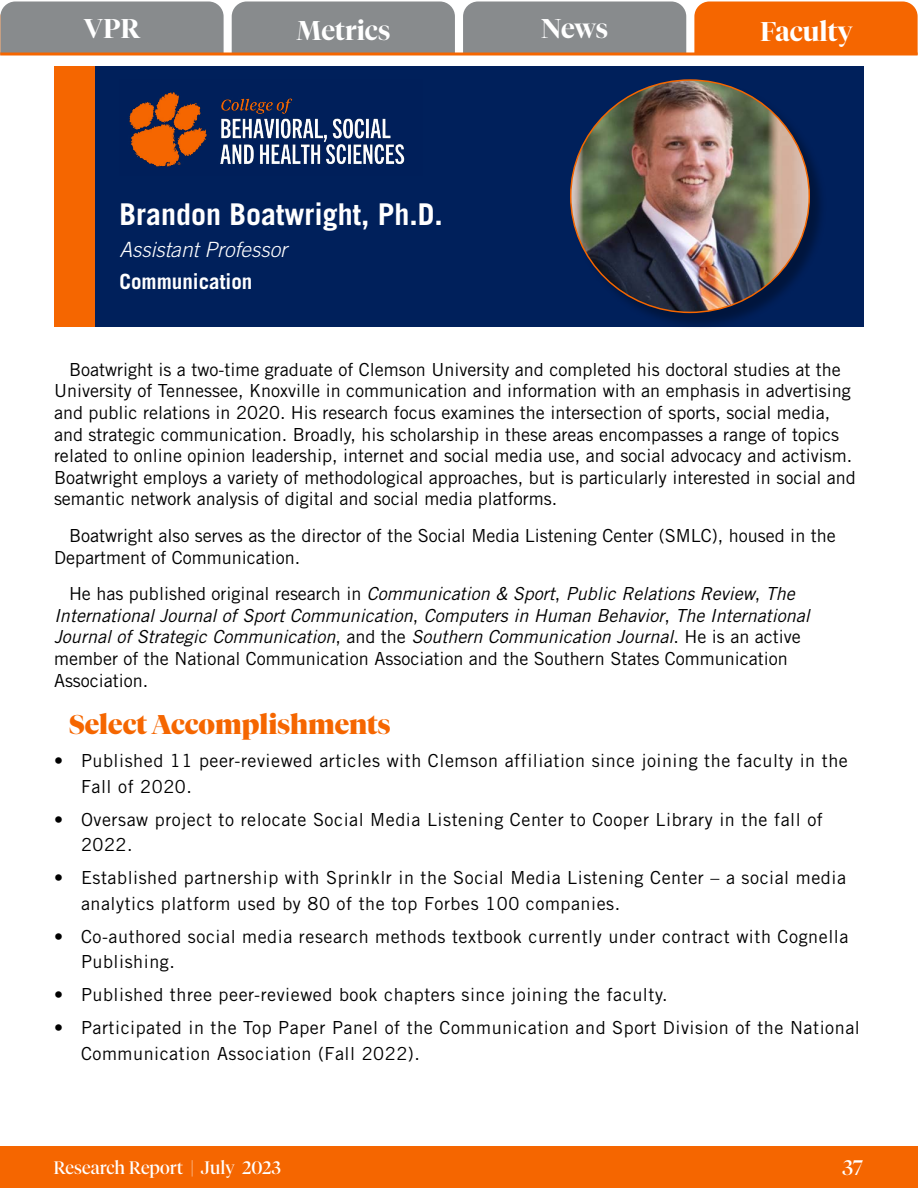
<style>
.page{position:relative;width:918px;height:1188px;background:#fff}
.page>*{position:absolute;margin:0;border:0;box-sizing:border-box;transform-origin:0 0}
.t1{font:700 30px "Trade Gothic LT Std";color:#fff}
.t2{font:900 27px "Tiempos Fine";color:#f56600}
.t3{font:600 27px "Tiempos Fine";color:#fff}
.t4{font:italic 300 21px "Trade Gothic LT Std";color:#fff}
.t5{font:700 21px "Trade Gothic LT Std";color:#fff}
.t6{font:21px "Tiempos Fine";color:#fff}
.t7{font:18px/21.6px "Trade Gothic LT Std";color:#000}
.t8{font:18px/25.5px "Trade Gothic LT Std";letter-spacing:.03em;color:#000}
.t9{font:italic 18px/21.6px "Trade Gothic LT Std";color:#000}
.t10{font:18px "Tiempos Fine";color:#fff}
.s1{font-style:normal}
</style>
<div class="page">
<div style="left:54px;top:66px;width:810px;height:260px;background:#00205b"></div>
<div style="left:572px;top:81px;width:256px;height:250px;background:#000;opacity:.33"></div>
<img style="left:571px;top:80px;width:238px;height:232px">
<img style="left:129px;top:92px;width:276px;height:75px">
<div style="left:54px;top:66px;width:40px;height:260px;background:#f56600"></div>
<div style="left:463px;top:2px;width:223px;height:50px;background:#888b8d"></div>
<div style="left:232px;top:2px;width:223px;height:50px;background:#888b8d"></div>
<div style="left:694px;top:2px;width:224px;height:50px;background:#f56600"></div>
<svg style="left:224px;top:52px;width:694px;height:4px;background:#ed7c2c"></svg>
<div style="left:0;top:1146px;width:918px;height:42px;background:#f56600"></div>
<svg style="left:0;top:2px;width:224px;height:54px;background:#908b87"></svg>
<h2 class="t3" style="left:84px;top:13px;width:58px">VPR</h2>
<h2 class="t3" style="left:296px;top:14px;width:95px">Metrics</h2>
<h2 class="t3" style="left:541px;top:12px;width:68px">News</h2>
<h2 class="t3" style="left:760px;top:15px;width:94px">Faculty</h2>
<h1 class="t1" style="left:119px;top:196px;width:325px">Brandon Boatwright, Ph.D.</h1>
<p class="t4" style="left:119px;top:237px;width:169px">Assistant Professor</p>
<p class="t5" style="left:119px;top:268px;width:135px">Communication</p>
<p class="t7" style="left:54px;top:358px;width:803px;text-indent:15px">Boatwright is a two-time graduate of Clemson University and completed his doctoral studies at the University of Tennessee, Knoxville in communication and information with an emphasis in advertising and public relations in 2020. His research focus examines the intersection of sports, social media, and strategic communication. Broadly, his scholarship in these areas encompasses a range of topics related to online opinion leadership, internet and social media use, and social advocacy and activism.<br>Boatwright employs a variety of methodological approaches, but is particularly interested in social and semantic network analysis of digital and social media platforms.</p>
<p class="t7" style="left:54px;top:525px;width:783px;text-indent:15px">Boatwright also serves as the director of the Social Media Listening Center (SMLC), housed in the<br>Department of Communication.</p>
<p class="t9" style="left:54px;top:583px;width:757px;text-indent:15px"><span class="s1">He has published original research in</span> Communication &amp; Sport<span class="s1">,</span> Public Relations Review<span class="s1">,</span> The International Journal of Sport Communication<span class="s1">,</span> Computers in Human Behavior<span class="s1">,</span> The International Journal of Strategic Communication<span class="s1">, and the</span> Southern Communication Journal<span class="s1">. He is an active member of the National Communication Association and the Southern States Communication Association.</span></p>
<h2 class="t2" style="left:69px;top:708px;width:323px">Select Accomplishments</h2>
<p class="t8" style="left:81px;top:748px;width:768px;text-indent:-27px">• Published 11 peer-reviewed articles with Clemson affiliation since joining the faculty in the<br>Fall of 2020.</p>
<p class="t8" style="left:81px;top:806px;width:743px;text-indent:-27px">• Oversaw project to relocate Social Media Listening Center to Cooper Library in the fall of<br>2022.</p>
<p class="t8" style="left:81px;top:865px;width:767px;text-indent:-27px">• Established partnership with Sprinklr in the Social Media Listening Center – a social media analytics platform used by 80 of the top Forbes 100 companies.</p>
<p class="t8" style="left:81px;top:923px;width:769px;text-indent:-27px">• Co-authored social media research methods textbook currently under contract with Cognella<br>Publishing.</p>
<p class="t8" style="left:54px;top:982px;width:615px">• Published three peer-reviewed book chapters since joining the faculty.</p>
<p class="t8" style="left:81px;top:1015px;width:780px;text-indent:-27px">• Participated in the Top Paper Panel of the Communication and Sport Division of the National<br>Communication Association (Fall 2022).</p>
<p class="t10" style="left:53px;top:1157px;width:229px">Research Report | July 2023</p>
<p class="t6" style="left:842px;top:1155px;width:22px">37</p>
</div>
